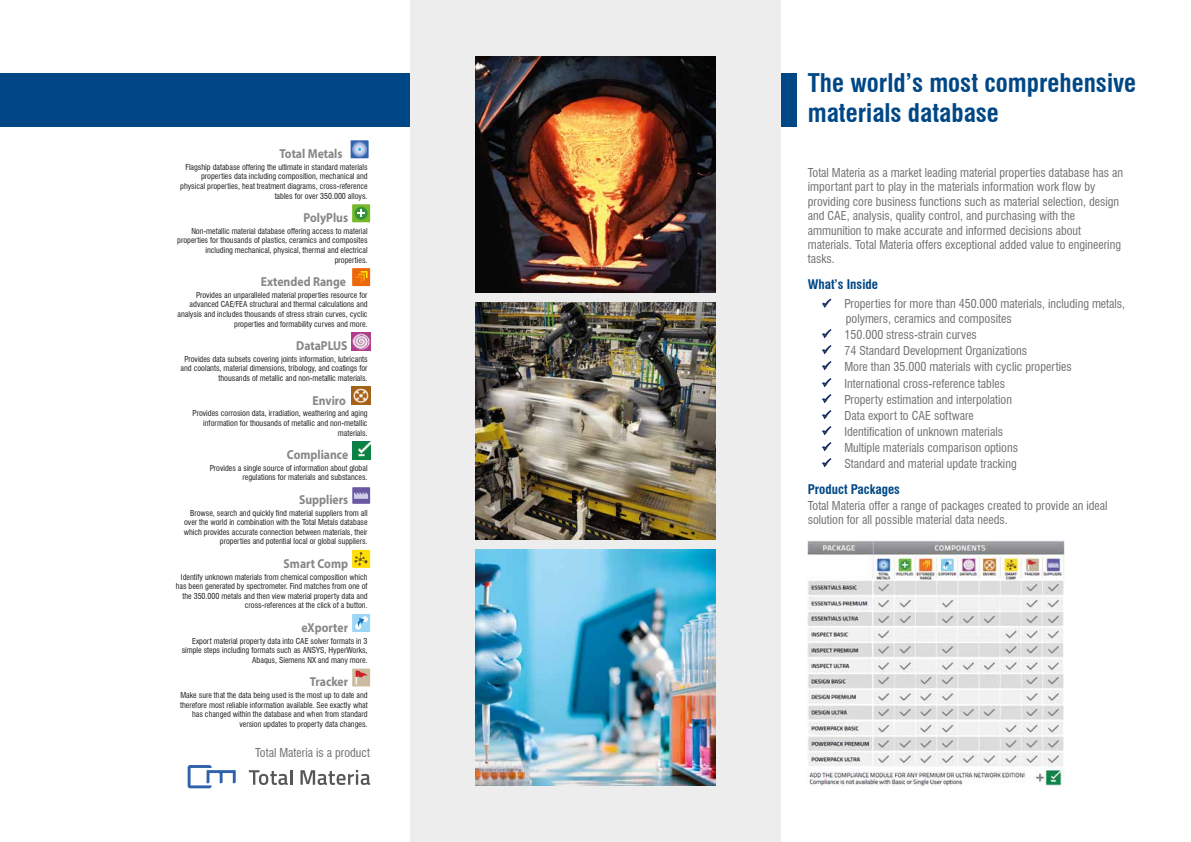
<style>
.page{position:relative;width:1191px;height:842px;background:#fff}
.page>*{position:absolute;margin:0;border:0;box-sizing:border-box;transform-origin:0 0}
.t1{font:700 condensed 25.2px/30.2px "Swiss 721 BT";color:#004786}
.t2{font:700 13px "Myriad Pro";color:#878787;scale:.9 1}
.t3{font:700 condensed 13px "Swiss 721 BT";color:#004786}
.t4{font:condensed 12px/14.4px "Swiss 721 BT";color:#706f6f}
.t5{font:condensed 8px/9.6px "Swiss 721 BT";color:#1d1d1b;text-align:right}
</style>
<div class="page">
<div style="left:0;top:74px;width:796px;height:53px;background:#004786"></div>
<div style="left:410px;top:0;width:371px;height:842px;background:#ededed"></div>
<svg style="left:249px;top:770px;width:43px;height:15px"></svg>
<svg style="left:300px;top:770px;width:70px;height:15px"></svg>
<svg style="left:188px;top:765px;width:48px;height:23px"></svg>
<img style="left:475px;top:56px;width:240px;height:237px">
<img style="left:475px;top:303px;width:240px;height:236px">
<img style="left:475px;top:549px;width:240px;height:237px">
<svg style="left:822px;top:298px;width:10px;height:10px"></svg>
<svg style="left:822px;top:329px;width:10px;height:139px"></svg>
<div style="left:352px;top:204px;width:18px;height:18px;background:#76b82a"></div>
<div style="left:355px;top:207px;width:12px;height:13px;background:#34933a;border-radius:50%"></div>
<svg style="left:357px;top:209px;width:8px;height:8px"></svg>
<div style="left:352px;top:268px;width:18px;height:18px;background:#ec660d"></div>
<svg style="left:355px;top:271px;width:12px;height:12px"></svg>
<div style="left:352px;top:487px;width:18px;height:17px;background:#6859a2"></div>
<svg style="left:354px;top:492px;width:14px;height:7px"></svg>
<div style="left:352px;top:550px;width:18px;height:18px;background:#ffdf00"></div>
<svg style="left:354px;top:552px;width:13px;height:14px"></svg>
<div style="left:352px;top:614px;width:18px;height:18px;background:#9cd7f7"></div>
<svg style="left:355px;top:616px;width:13px;height:13px"></svg>
<div style="left:352px;top:668px;width:18px;height:18px;background:#cbbba0"></div>
<svg style="left:355px;top:670px;width:13px;height:15px"></svg>
<svg style="left:350px;top:140px;width:18px;height:18px"></svg>
<svg style="left:352px;top:142px;width:15px;height:15px"></svg>
<svg style="left:353px;top:143px;width:13px;height:12px"></svg>
<div style="left:355px;top:145px;width:9px;height:9px;background:#c4d3eb;border-radius:50%"></div>
<svg style="left:356px;top:146px;width:7px;height:6px"></svg>
<img style="left:351px;top:335px;width:1px;height:15px">
<img style="left:352px;top:332px;width:18px;height:18px">
<img style="left:351px;top:387px;width:19px;height:18px">
<img style="left:352px;top:442px;width:18px;height:17px">
<img style="left:808px;top:540px;width:256px;height:247px">
<h2 class="t2" style="left:279px;top:145px;width:72px">Total Metals</h2>
<p class="t5" style="left:180px;top:162px;width:189px">Flagship database offering the ultimate in standard materials properties data including composition, mechanical and physical properties, heat treatment diagrams, cross-reference tables for over 350.000 alloys.</p>
<h2 class="t2" style="left:303px;top:209px;width:51px">PolyPlus</h2>
<p class="t5" style="left:177px;top:226px;width:192px">Non-metallic material database offering access to material properties for thousands of plastics, ceramics and composites including mechanical, physical, thermal and electrical properties.</p>
<h2 class="t2" style="left:261px;top:273px;width:96px">Extended Range</h2>
<p class="t5" style="left:177px;top:290px;width:192px">Provides an unparalleled material properties resource for advanced CAE/FEA structural and thermal calculations and analysis and includes thousands of stress strain curves, cyclic properties and formability curves and more.</p>
<h2 class="t2" style="left:296px;top:337px;width:59px">DataPLUS</h2>
<p class="t5" style="left:181px;top:354px;width:188px">Provides data subsets covering joints information, lubricants and coolants, material dimensions, tribology, and coatings for thousands of metallic and non-metallic materials.</p>
<h2 class="t2" style="left:313px;top:392px;width:39px">Enviro</h2>
<p class="t5" style="left:193px;top:409px;width:176px">Provides corrosion data, irradiation, weathering and aging information for thousands of metallic and non-metallic materials.</p>
<h2 class="t2" style="left:287px;top:446px;width:70px">Compliance</h2>
<p class="t5" style="left:210px;top:463px;width:159px">Provides a single source of information about global regulations for materials and substances.</p>
<h2 class="t2" style="left:299px;top:491px;width:56px">Suppliers</h2>
<p class="t5" style="left:184px;top:508px;width:185px">Browse, search and quickly find material suppliers from all over the world in combination with the Total Metals database which provides accurate connection between materials, their properties and potential local or global suppliers.</p>
<h2 class="t2" style="left:284px;top:555px;width:73px">Smart Comp</h2>
<p class="t5" style="left:176px;top:572px;width:193px">Identify unknown materials from chemical composition which has been generated by spectrometer. Find matches from one of the 350.000 metals and then view material property data and cross-references at the click of a button.</p>
<h2 class="t2" style="left:301px;top:619px;width:53px">eXporter</h2>
<p class="t5" style="left:182px;top:636px;width:187px">Export material property data into CAE solver formats in 3 simple steps including formats such as ANSYS, HyperWorks,<br>Abaqus, Siemens NX and many more.</p>
<h2 class="t2" style="left:310px;top:673px;width:44px">Tracker</h2>
<p class="t5" style="left:180px;top:690px;width:189px">Make sure that the data being used is the most up to date and therefore most reliable information available. See exactly what has changed within the database and when from standard version updates to property data changes.</p>
<h3 class="t4" style="left:255px;top:745px;width:116px">Total Materia is a product</h3>
<h1 class="t1" style="left:808px;top:68px;width:330px">The world’s most comprehensive materials database</h1>
<p class="t4" style="left:808px;top:165px;width:317px">Total Materia as a market leading material properties database has an important part to play in the materials information work flow by providing core business functions such as material selection, design and CAE, analysis, quality control, and purchasing with the ammunition to make accurate and informed decisions about materials. Total Materia offers exceptional added value to engineering tasks.</p>
<h2 class="t3" style="left:808px;top:277px;width:72px">What’s Inside</h2>
<h3 class="t4" style="left:846px;top:297px;width:281px;text-indent:-24px">✓ Properties for more than 450.000 materials, including metals, polymers, ceramics and composites</h3>
<h3 class="t4" style="left:822px;top:327px;width:157px">✓ 150.000 stress-strain curves</h3>
<h3 class="t4" style="left:822px;top:343px;width:207px">✓ 74 Standard Development Organizations</h3>
<h3 class="t4" style="left:822px;top:359px;width:251px">✓ More than 35.000 materials with cyclic properties</h3>
<h3 class="t4" style="left:822px;top:376px;width:185px">✓ International cross-reference tables</h3>
<h3 class="t4" style="left:822px;top:392px;width:192px">✓ Property estimation and interpolation</h3>
<h3 class="t4" style="left:822px;top:408px;width:153px">✓ Data export to CAE software</h3>
<h3 class="t4" style="left:822px;top:424px;width:183px">✓ Identification of unknown materials</h3>
<h3 class="t4" style="left:822px;top:440px;width:198px">✓ Multiple materials comparison options</h3>
<h3 class="t4" style="left:822px;top:456px;width:196px">✓ Standard and material update tracking</h3>
<h2 class="t3" style="left:808px;top:481px;width:94px">Product Packages</h2>
<h3 class="t4" style="left:808px;top:498px;width:301px">Total Materia offer a range of packages created to provide an ideal solution for all possible material data needs.</h3>
</div>
